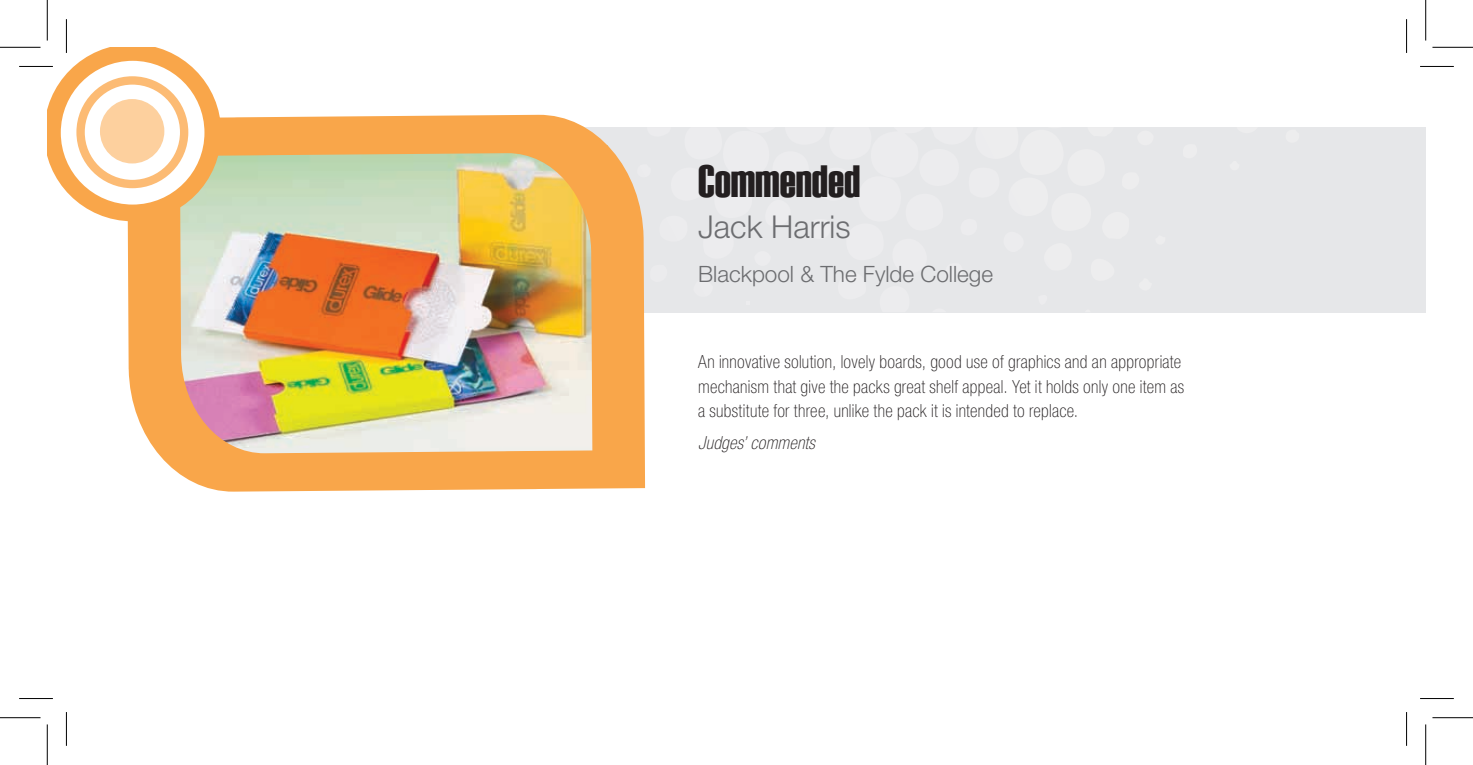
<style>
.page{position:relative;width:1473px;height:765px;background:#fff}
.page>*{position:absolute;margin:0;border:0;box-sizing:border-box;transform-origin:0 0}
.t1{font:45px "Haettenschweiler";color:#231f20}
.t2{font:300 31.5px "Helvetica Neue LT";color:#6c6d70}
.t3{font:300 22.5px "Helvetica Neue LT";color:#6c6d70}
.t4{font:100 condensed 18px/24.8px "Helvetica Neue LT";letter-spacing:.015em;color:#231f20}
.t5{font:italic 100 condensed 18px "Helvetica Neue LT";letter-spacing:.015em;color:#231f20}
</style>
<div class="page">
<div style="left:411px;top:127px;width:1014px;height:185px;background:#e6e7e9"></div>
<img style="left:127px;top:114px;width:518px;height:378px">
<svg style="left:47px;top:47px;width:174px;height:174px"></svg>
<div style="left:76px;top:76px;width:112px;height:112px;border:8px solid #fcbb74;border-radius:50%"></div>
<div style="left:100px;top:99px;width:64px;height:64px;background:#fdd09e;border-radius:50%"></div>
<hr style="left:19px;top:65px;width:34px;height:3px;background:#fff">
<hr style="left:65px;top:19px;width:3px;height:34px;background:#fff">
<hr style="left:19px;top:66px;width:34px;height:1px;background:#000">
<hr style="left:1419px;top:66px;width:34px;height:1px;background:#000">
<hr style="left:19px;top:697px;width:34px;height:1px;background:#000">
<hr style="left:1419px;top:697px;width:34px;height:1px;background:#000">
<hr style="left:66px;top:19px;width:1px;height:34px;background:#000">
<hr style="left:66px;top:711px;width:1px;height:34px;background:#000">
<hr style="left:1405px;top:19px;width:1px;height:34px;background:#000">
<hr style="left:1405px;top:711px;width:1px;height:34px;background:#000">
<hr style="left:0;top:47px;width:40px;height:1px;background:#000">
<hr style="left:1432px;top:47px;width:40px;height:1px;background:#000">
<hr style="left:0;top:717px;width:40px;height:1px;background:#000">
<hr style="left:1432px;top:717px;width:40px;height:1px;background:#000">
<hr style="left:47px;top:0;width:1px;height:41px;background:#000">
<hr style="left:47px;top:724px;width:1px;height:40px;background:#000">
<hr style="left:1425px;top:0;width:1px;height:41px;background:#000">
<hr style="left:1425px;top:724px;width:1px;height:40px;background:#000">
<h1 class="t1" style="left:698px;top:155px;width:163px">Commended</h1>
<h2 class="t2" style="left:698px;top:207px;width:154px">Jack Harris</h2>
<p class="t3" style="left:698px;top:260px;width:296px">Blackpool &amp; The Fylde College</p>
<p class="t4" style="left:698px;top:349px;width:487px">An innovative solution, lovely boards, good use of graphics and an appropriate mechanism that give the packs great shelf appeal. Yet it holds only one item as a substitute for three, unlike the pack it is intended to replace.</p>
<p class="t5" style="left:698px;top:432px;width:118px">Judges’ comments</p>
</div>
